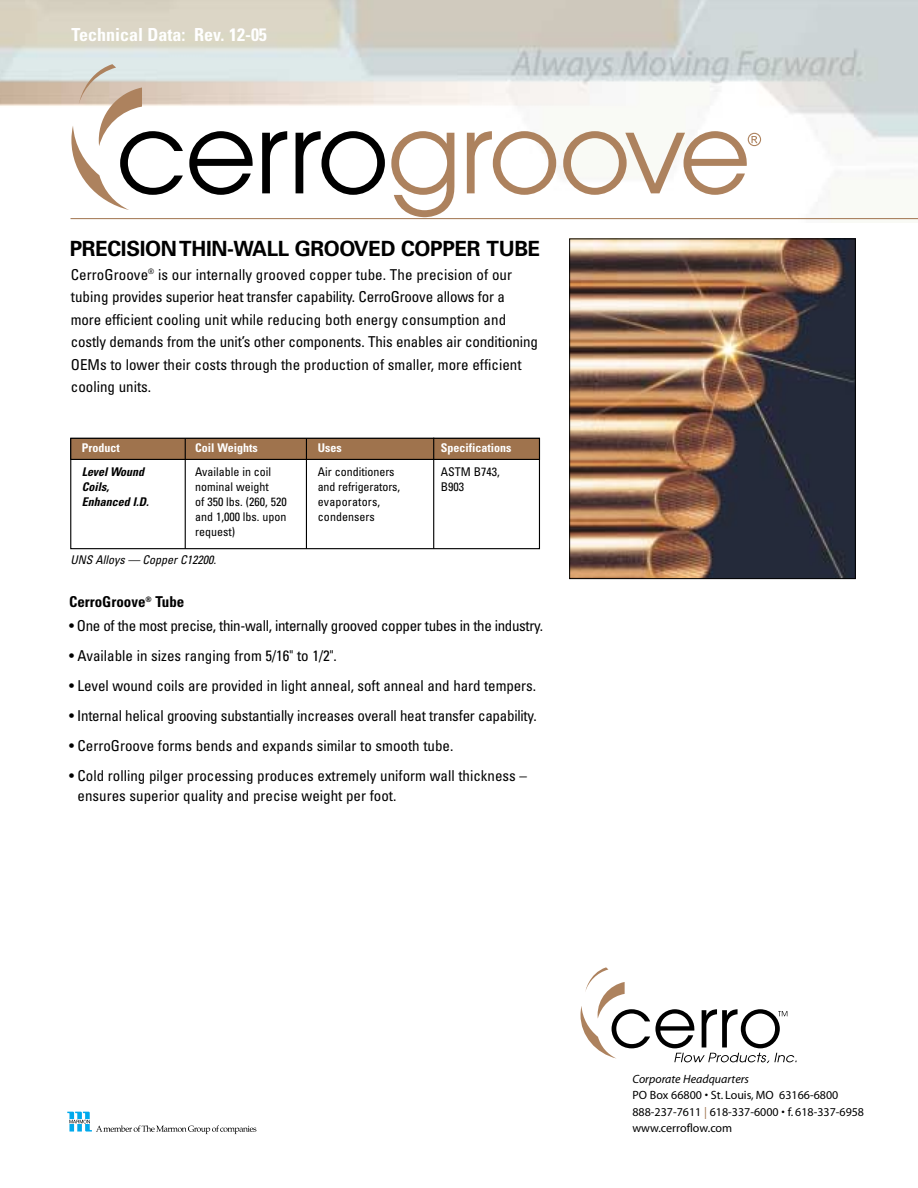
<style>
.page{position:relative;width:918px;height:1188px;background:#fff}
.page>*{position:absolute;margin:0;border:0;box-sizing:border-box;transform-origin:0 0}
.t1{font:700 21px "Univers";letter-spacing:-.015em;color:#000}
.t2{font:700 condensed 18px "Univers";color:#fff}
.t3{font:condensed 15px/22.5px "Univers";color:#000}
.t4{font:condensed 15px "Univers";letter-spacing:-.02em;color:#000}
.t5{font:700 condensed 15px "Univers";color:#000}
.t6{font:condensed 12px/15px "Univers";color:#000}
.t7{font:12px/16.5px "Myriad";color:#000}
.t8{font:700 condensed 12px "Univers";color:#fff}
.t9{font:italic 700 condensed 12px/15px "Univers";color:#000}
.t10{font:italic condensed 12px "Univers";color:#000}
.t11{font:italic 12px "Myriad";color:#000}
.s1{color:#9f734d}
</style>
<div class="page">
<svg style="left:67px;top:1112px;width:189px;height:22px"></svg>
<img style="left:0;top:0;width:918px;height:220px">
<svg style="left:71px;top:64px;width:112px;height:146px"></svg>
<svg style="left:189px;top:131px;width:64px;height:64px"></svg>
<svg style="left:262px;top:131px;width:25px;height:62px"></svg>
<svg style="left:296px;top:131px;width:89px;height:64px"></svg>
<svg style="left:391px;top:131px;width:63px;height:86px"></svg>
<svg style="left:467px;top:131px;width:89px;height:64px"></svg>
<svg style="left:563px;top:131px;width:198px;height:64px"></svg>
<svg style="left:581px;top:967px;width:216px;height:96px"></svg>
<div style="left:70px;top:438px;width:470px;height:111px;border:1px solid #000"></div>
<div style="left:71px;top:438px;width:468px;height:21px;background:#9f734d"></div>
<div style="left:70px;top:438px;width:470px;height:22px;border:1px solid #000"></div>
<hr style="left:71px;top:218px;width:847px;height:1px;background:#9f734d">
<img style="left:571px;top:240px;width:283px;height:337px">
<div style="left:569px;top:238px;width:287px;height:341px;border:1px solid #000"></div>
<hr style="left:185px;top:438px;width:1px;height:111px;background:#000">
<hr style="left:306px;top:438px;width:1px;height:111px;background:#000">
<hr style="left:433px;top:438px;width:1px;height:111px;background:#000">
<p class="t2" style="left:71px;top:28px;width:197px">Technical Data: Rev. 12-05</p>
<h1 class="t1" style="left:70px;top:240px;width:472px">PRECISION THIN-WALL GROOVED COPPER TUBE</h1>
<p class="t3" style="left:71px;top:264px;width:469px">CerroGroove<sup>®</sup> is our internally grooved copper tube. The precision of our tubing provides superior heat transfer capability. CerroGroove allows for a more efficient cooling unit while reducing both energy consumption and costly demands from the unit’s other components. This enables air conditioning OEMs to lower their costs through the production of smaller, more efficient cooling units.</p>
<p class="t8" style="left:82px;top:444px;width:39px">Product</p>
<p class="t9" style="left:82px;top:466px;width:68px">Level Wound<br>Coils,<br>Enhanced I.D.</p>
<p class="t8" style="left:195px;top:444px;width:64px">Coil Weights</p>
<p class="t6" style="left:195px;top:466px;width:93px">Available in coil nominal weight<br>of 350 lbs. (260, 520 and 1,000 lbs. upon request)</p>
<p class="t10" style="left:70px;top:555px;width:147px">UNS Alloys — Copper C12200.</p>
<p class="t8" style="left:318px;top:444px;width:25px">Uses</p>
<p class="t6" style="left:318px;top:466px;width:84px">Air conditioners and refrigerators, evaporators, condensers</p>
<p class="t8" style="left:441px;top:443px;width:72px">Specifications</p>
<p class="t6" style="left:441px;top:465px;width:60px">ASTM B743,<br>B903</p>
<p class="t5" style="left:69px;top:597px;width:117px">CerroGroove<sup>®</sup> Tube</p>
<p class="t4" style="left:69px;top:620px;width:476px">• One of the most precise, thin-wall, internally grooved copper tubes in the industry.</p>
<p class="t3" style="left:69px;top:646px;width:269px">• Available in sizes ranging from 5/16" to 1/2".</p>
<p class="t3" style="left:69px;top:676px;width:469px">• Level wound coils are provided in light anneal, soft anneal and hard tempers.</p>
<p class="t3" style="left:69px;top:706px;width:469px">• Internal helical grooving substantially increases overall heat transfer capability.</p>
<p class="t3" style="left:69px;top:736px;width:386px">• CerroGroove forms bends and expands similar to smooth tube.</p>
<p class="t3" style="left:78px;top:767px;width:451px;line-height:20.2px;text-indent:-9px">• Cold rolling pilger processing produces extremely uniform wall thickness – ensures superior quality and precise weight per foot.</p>
<p class="t11" style="left:632px;top:1074px;width:118px">Corporate Headquarters</p>
<p class="t7" style="left:632px;top:1088px;width:233px">PO Box 66800 • St. Louis, MO 63166-6800<br>888-237-7611 <span class="s1">|</span> 618-337-6000 • f. 618-337-6958 www.cerroflow.com</p>
</div>
